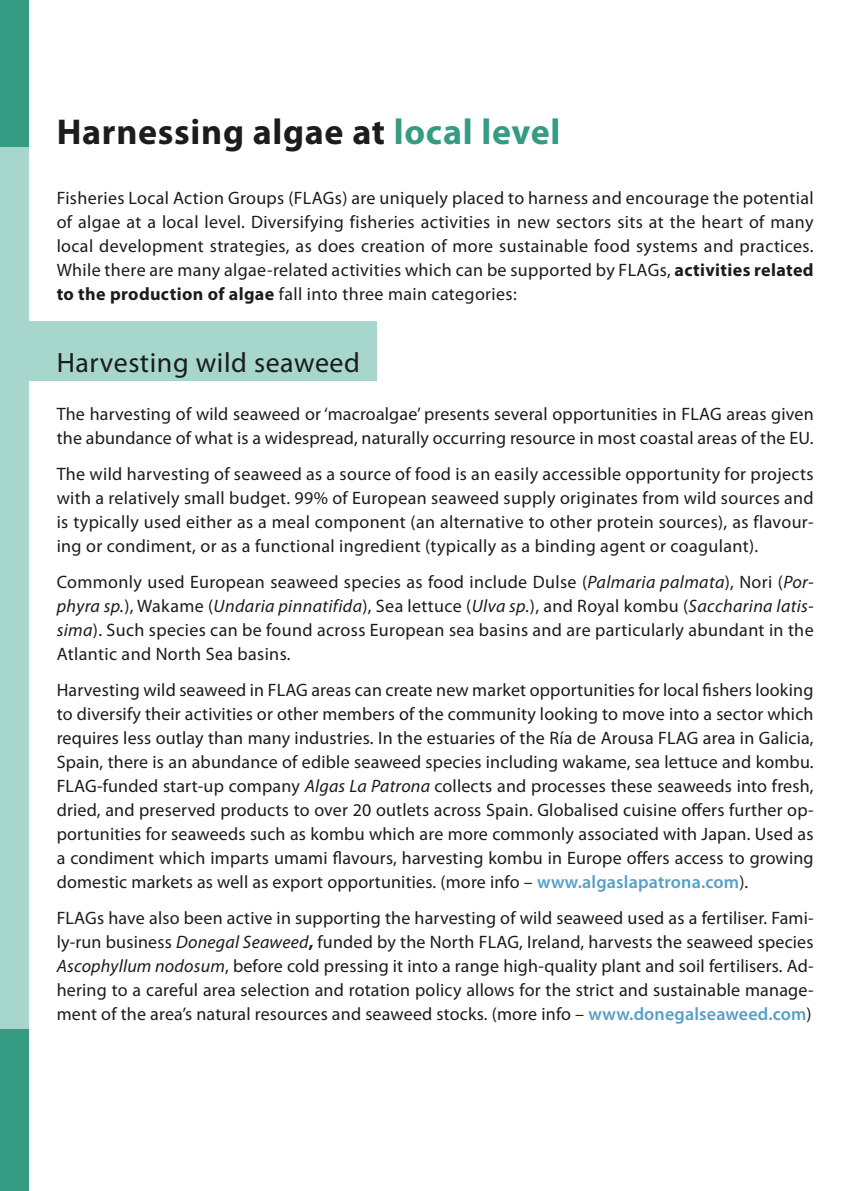
<style>
.page{position:relative;width:842px;height:1191px;background:#fff}
.page>*{position:absolute;margin:0;border:0;box-sizing:border-box;transform-origin:0 0}
.t1{font:700 36px "Myriad Pro";letter-spacing:.02em;color:#1c1c1b}
.t2{font:28px "Myriad Pro";letter-spacing:.02em;color:#1c1c1b}
.t3{font:18px/24px "Myriad Pro";letter-spacing:.01em;color:#1c1c1b;text-align:justify}
.s1{color:#369b83}
.s2{font-weight:700}
.s3{font-style:italic}
.s4{font-weight:600;color:#569fc6}
</style>
<div class="page">
<div style="left:11px;top:321px;width:366px;height:60px;background:#a6d6cc"></div>
<div style="left:0;top:0;width:28px;height:147px;background:#369b83"></div>
<div style="left:0;top:1029px;width:28px;height:162px;background:#369b83"></div>
<div style="left:0;top:147px;width:28px;height:882px;background:#a6d6cc"></div>
<h1 class="t1" style="left:57px;top:108px;width:505px">Harnessing algae at <span class="s1">local level</span></h1>
<p class="t3" style="left:57px;top:186px;width:758px">Fisheries Local Action Groups (FLAGs) are uniquely placed to harness and encourage the potential of algae at a local level. Diversifying fisheries activities in new sectors sits at the heart of many local development strategies, as does creation of more sustainable food systems and practices.<br>While there are many algae-related activities which can be supported by FLAGs, <span class="s2">activities related to the production of algae</span> fall into three main categories:</p>
<h2 class="t2" style="left:57px;top:345px;width:305px">Harvesting wild seaweed</h2>
<p class="t3" style="left:57px;top:402px;width:758px">The harvesting of wild seaweed or ‘macroalgae’ presents several opportunities in FLAG areas given the abundance of what is a widespread, naturally occurring resource in most coastal areas of the EU.</p>
<p class="t3" style="left:57px;top:462px;width:758px">The wild harvesting of seaweed as a source of food is an easily accessible opportunity for projects with a relatively small budget. 99% of European seaweed supply originates from wild sources and is typically used either as a meal component (an alternative to other protein sources), as flavour&shy;ing or condiment, or as a functional ingredient (typically as a binding agent or coagulant).</p>
<p class="t3" style="left:57px;top:570px;width:758px">Commonly used European seaweed species as food include Dulse (<span class="s3">Palmaria palmata</span>), Nori (<span class="s3">Por&shy;phyra sp.</span>), Wakame (<span class="s3">Undaria pinnatifida</span>), Sea lettuce (<span class="s3">Ulva sp.</span>), and Royal kombu (<span class="s3">Saccharina latis&shy;sima</span>). Such species can be found across European sea basins and are particularly abundant in the Atlantic and North Sea basins.</p>
<p class="t3" style="left:57px;top:678px;width:758px">Harvesting wild seaweed in FLAG areas can create new market opportunities for local fishers looking to diversify their activities or other members of the community looking to move into a sector which requires less outlay than many industries. In the estuaries of the Ría de Arousa FLAG area in Galicia, Spain, there is an abundance of edible seaweed species including wakame, sea lettuce and kombu.<br>FLAG-funded start-up company <span class="s3">Algas La Patrona</span> collects and processes these seaweeds into fresh, dried, and preserved products to over 20 outlets across Spain. Globalised cuisine offers further op&shy;portunities for seaweeds such as kombu which are more commonly associated with Japan. Used as a condiment which imparts umami flavours, harvesting kombu in Europe offers access to growing domestic markets as well as export opportunities. (more info – <span class="s4">www.algaslapatrona.com</span>).</p>
<p class="t3" style="left:57px;top:906px;width:758px">FLAGs have also been active in supporting the harvesting of wild seaweed used as a fertiliser. Fami&shy;ly-run business <span class="s3">Donegal Seaweed</span><span class="s2">,</span> funded by the North FLAG, Ireland, harvests the seaweed species <span class="s3">Ascophyllum nodosum</span>, before cold pressing it into a range high-quality plant and soil fertilisers. Ad&shy;hering to a careful area selection and rotation policy allows for the strict and sustainable manage&shy;ment of the area’s natural resources and seaweed stocks. (more info – <span class="s4">www.donegalseaweed.com</span>)</p>
</div>
